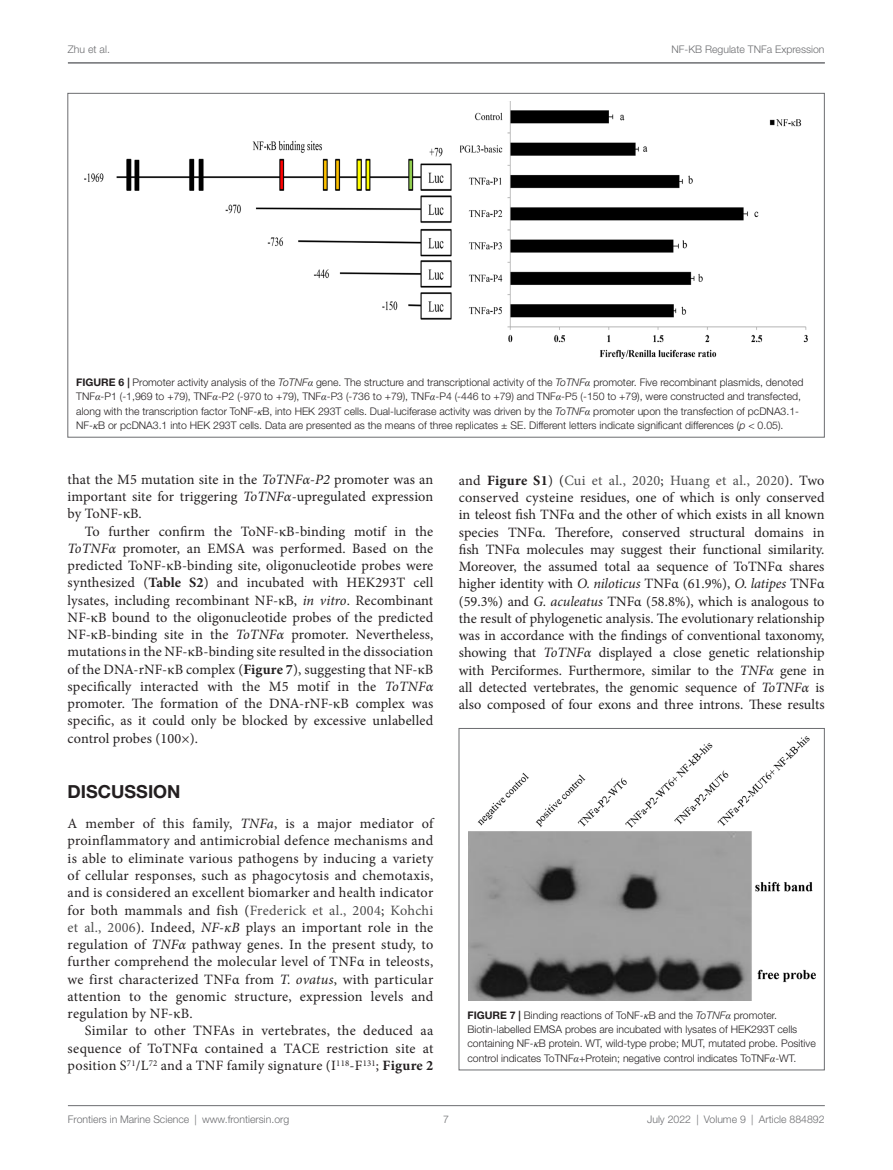
<style>
.page{position:relative;width:893px;height:1170px;background:#fff}
.page>*{position:absolute;margin:0;border:0;box-sizing:border-box;transform-origin:0 0}
.SecHeadA{font:700 18px "Helvetica Neue LT Std";color:#231f20}
.ParaIndent{font:14.25px/17.2px "Minion Pro";letter-spacing:.01em;color:#231f20;text-align:justify}
.Para{font:14.25px/17.2px "Minion Pro";letter-spacing:.02em;color:#231f20;text-align:justify}
.FigCaption{font:300 10.5px/14.2px "Helvetica Neue LT Std";color:#231f20}
.t1{font:300 10.5px "Helvetica Neue LT Std";color:#6c6d70}
.s1{font-weight:700}
.s2{font-style:italic}
.s3{font-family:"Times New Roman";font-weight:400;font-style:italic}
.s4{color:#4d4d4d}
</style>
<div class="page">
<hr style="left:68px;top:1105px;width:757px;height:1px;background:#6c6d70">
<hr style="left:68px;top:63px;width:757px;height:1px;background:#6c6d70">
<img style="left:85px;top:102px;width:722px;height:257px">
<img style="left:468px;top:736px;width:347px;height:264px">
<p class="t1" style="left:68px;top:43px;width:44px">Zhu et al.</p>
<p class="t1" style="left:671px;top:43px;width:155px">NF-KB Regulate TNFa Expression</p>
<p class="FigCaption" style="left:76px;top:375px;width:729px"><span class="s1">FIGURE 6 |</span> Promoter activity analysis of the <span class="s2">ToTNF</span><span class="s3">α</span> gene. The structure and transcriptional activity of the <span class="s2">ToTNF</span><span class="s3">α</span> promoter. Five recombinant plasmids, denoted TNF<span class="s3">α</span>-P1 (-1,969 to +79), TNF<span class="s3">α</span>-P2 (-970 to +79), TNF<span class="s3">α</span>-P3 (-736 to +79), TNF<span class="s3">α</span>-P4 (-446 to +79) and TNF<span class="s3">α</span>-P5 (-150 to +79), were constructed and transfected, along with the transcription factor ToNF-<span class="s3">κ</span>B, into HEK 293T cells. Dual-luciferase activity was driven by the <span class="s2">ToTNF</span><span class="s3">α</span> promoter upon the transfection of pcDNA3.1- NF-<span class="s3">κ</span>B or pcDNA3.1 into HEK 293T cells. Data are presented as the means of three replicates ± SE. Different letters indicate significant differences (<span class="s2">p</span> &lt; 0.05).</p>
<p class="ParaIndent" style="left:68px;top:470px;width:367px">that the M5 mutation site in the <span class="s2">ToTNFα-P2</span> promoter was an important site for triggering <span class="s2">ToTNFα</span>-upregulated expression by ToNF-κB.</p>
<p class="ParaIndent" style="left:68px;top:522px;width:367px;text-indent:17px">To further confirm the ToNF-κB-binding motif in the <span class="s2">ToTNFα</span> promoter, an EMSA was performed. Based on the predicted ToNF-κB-binding site, oligonucleotide probes were synthesized (<span class="s1">Table S2</span>) and incubated with HEK293T cell lysates, including recombinant NF-κB, <span class="s2">in vitro</span>. Recombinant NF-κB bound to the oligonucleotide probes of the predicted NF-κB-binding site in the <span class="s2">ToTNFα</span> promoter. Nevertheless, mutations in the NF-κB-binding site resulted in the dissociation of the DNA-rNF-κB complex (<span class="s1">Figure 7</span>), suggesting that NF-κB specifically interacted with the M5 motif in the <span class="s2">ToTNFα </span>promoter. The formation of the DNA-rNF-κB complex was specific, as it could only be blocked by excessive unlabelled control probes (100×).</p>
<p class="SecHeadA" style="left:68px;top:780px;width:115px">DISCUSSION</p>
<p class="Para" style="left:68px;top:815px;width:367px">A member of this family, <span class="s2">TNFa</span>, is a major mediator of proinflammatory and antimicrobial defence mechanisms and is able to eliminate various pathogens by inducing a variety of cellular responses, such as phagocytosis and chemotaxis, and is considered an excellent biomarker and health indicator for both mammals and fish (<span class="s4">Frederick et al., 2004</span>; <span class="s4">Kohchi et al., 2006</span>). Indeed, <span class="s2">NF-κB</span> plays an important role in the regulation of <span class="s2">TNFα</span> pathway genes. In the present study, to further comprehend the molecular level of TNFα in teleosts, we first characterized TNFα from <span class="s2">T. ovatus</span>, with particular attention to the genomic structure, expression levels and regulation by NF-κB.</p>
<p class="ParaIndent" style="left:68px;top:1022px;width:367px;text-indent:17px">Similar to other TNFAs in vertebrates, the deduced aa sequence of ToTNFα contained a TACE restriction site at position S<sup>71</sup>/L<sup>72</sup> and a TNF family signature (I<sup>118</sup>-F<sup>131</sup>; <span class="s1">Figure 2</span></p>
<p class="ParaIndent" style="left:459px;top:471px;width:367px">and <span class="s1">Figure S1</span>) (<span class="s4">Cui et al., 2020</span>; <span class="s4">Huang et al., 2020</span>). Two conserved cysteine residues, one of which is only conserved in teleost fish TNFα and the other of which exists in all known species TNFα. Therefore, conserved structural domains in fish TNFα molecules may suggest their functional similarity.<br>Moreover, the assumed total aa sequence of ToTNFα shares higher identity with <span class="s2">O. niloticus</span> TNFα (61.9%), <span class="s2">O. latipes</span> TNFα (59.3%) and <span class="s2">G. aculeatus</span> TNFα (58.8%), which is analogous to the result of phylogenetic analysis. The evolutionary relationship was in accordance with the findings of conventional taxonomy, showing that <span class="s2">ToTNFα</span> displayed a close genetic relationship with Perciformes. Furthermore, similar to the <span class="s2">TNFα</span> gene in all detected vertebrates, the genomic sequence of <span class="s2">ToTNFα</span> is also composed of four exons and three introns. These results</p>
<p class="FigCaption" style="left:467px;top:1007px;width:350px"><span class="s1">FIGURE 7 |</span> Binding reactions of ToNF-<span class="s3">κ</span>B and the <span class="s2">ToTNF</span><span class="s3">α</span> promoter.<br>Biotin-labelled EMSA probes are incubated with lysates of HEK293T cells containing NF-<span class="s3">κ</span>B protein. WT, wild-type probe; MUT, mutated probe. Positive control indicates ToTNF<span class="s3">α</span>+Protein; negative control indicates ToTNF<span class="s3">α</span>-WT.</p>
<p class="t1" style="left:68px;top:1112px;width:223px">Frontiers in Marine Science | www.frontiersin.org</p>
<p class="t1" style="left:443px;top:1112px;width:7px">7</p>
<p class="t1" style="left:647px;top:1112px;width:179px">July 2022 | Volume 9 | Article 884892</p>
</div>
